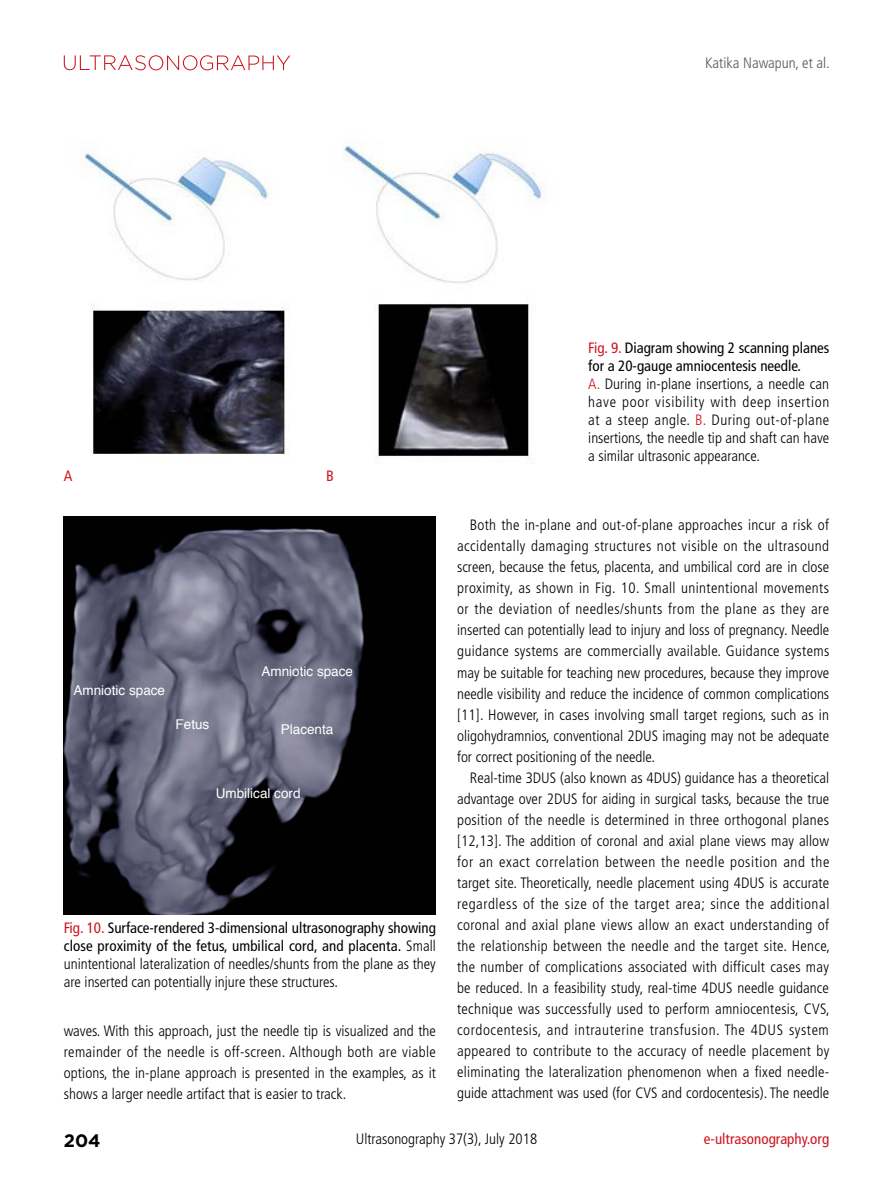
<style>
.page{position:relative;width:893px;height:1191px;background:#fff}
.page>*{position:absolute;margin:0;border:0;box-sizing:border-box;transform-origin:0 0}
.t1{font:700 18px "Gotham";color:#000}
.t2{font:300 condensed 15px/21px "Frutiger LT Std";color:#000;text-align:justify}
.t3{font:condensed 15px "Frutiger LT Std";color:#d0121b}
.t4{font:300 condensed 15px "Frutiger LT Std";color:#595757}
.t5{font:13.5px "Helvetica";color:#fff}
.s1{font-weight:400;color:#d0121b}
.s2{font-weight:400}
.s3{color:#d0121b}
</style>
<div class="page">
<svg style="left:64px;top:55px;width:226px;height:15px"></svg>
<img style="left:64px;top:516px;width:372px;height:398px">
<img style="left:81px;top:140px;width:208px;height:315px">
<img style="left:343px;top:142px;width:200px;height:319px">
<p class="t4" style="left:705px;top:54px;width:126px">Katika Nawapun, et al.</p>
<p class="t3" style="left:64px;top:467px;width:10px">A</p>
<p class="t3" style="left:326px;top:467px;width:9px">B</p>
<p class="t5" style="left:74px;top:680px;width:93px">Amniotic space</p>
<p class="t5" style="left:176px;top:713px;width:35px">Fetus</p>
<p class="t5" style="left:261px;top:660px;width:93px">Amniotic space</p>
<p class="t5" style="left:281px;top:719px;width:54px">Placenta</p>
<p class="t5" style="left:216px;top:783px;width:86px">Umbilical cord</p>
<p class="t2" style="left:64px;top:919px;width:374px;line-height:18px"><span class="s1">Fig. 10.</span> <span class="s2">Surface-rendered 3-dimensional ultrasonography showing close proximity of the fetus, umbilical cord, and placenta.</span> Small unintentional lateralization of needles/shunts from the plane as they are inserted can potentially injure these structures.</p>
<p class="t2" style="left:64px;top:1020px;width:374px">waves. With this approach, just the needle tip is visualized and the remainder of the needle is off-screen. Although both are viable options, the in-plane approach is presented in the examples, as it shows a larger needle artifact that is easier to track.</p>
<p class="t2" style="left:588px;top:339px;width:243px;line-height:18px;text-align:left"><span class="s1">Fig. 9.</span> <span class="s2">Diagram showing 2 scanning planes for a 20-gauge amniocentesis needle.<br></span><span class="s3">A.</span> During in-plane insertions, a needle can have poor visibility with deep insertion at a steep angle. <span class="s3">B.</span> During out-of-plane insertions, the needle tip and shaft can have a similar ultrasonic appearance.</p>
<p class="t2" style="left:457px;top:515px;width:374px;text-indent:13px">Both the in-plane and out-of-plane approaches incur a risk of accidentally damaging structures not visible on the ultrasound screen, because the fetus, placenta, and umbilical cord are in close proximity, as shown in Fig. 10. Small unintentional movements or the deviation of needles/shunts from the plane as they are inserted can potentially lead to injury and loss of pregnancy. Needle guidance systems are commercially available. Guidance systems may be suitable for teaching new procedures, because they improve needle visibility and reduce the incidence of common complications [11]. However, in cases involving small target regions, such as in oligohydramnios, conventional 2DUS imaging may not be adequate for correct positioning of the needle.</p>
<p class="t2" style="left:457px;top:767px;width:374px;text-indent:13px">Real-time 3DUS (also known as 4DUS) guidance has a theoretical advantage over 2DUS for aiding in surgical tasks, because the true position of the needle is determined in three orthogonal planes [12,13]. The addition of coronal and axial plane views may allow for an exact correlation between the needle position and the target site. Theoretically, needle placement using 4DUS is accurate regardless of the size of the target area; since the additional coronal and axial plane views allow an exact understanding of the relationship between the needle and the target site. Hence, the number of complications associated with difficult cases may be reduced. In a feasibility study, real-time 4DUS needle guidance technique was successfully used to perform amniocentesis, CVS, cordocentesis, and intrauterine transfusion. The 4DUS system appeared to contribute to the accuracy of needle placement by eliminating the lateralization phenomenon when a fixed needle&shy;guide attachment was used (for CVS and cordocentesis). The needle</p>
<p class="t1" style="left:64px;top:1130px;width:38px">204</p>
<p class="t2" style="left:356px;top:1128px;width:183px">Ultrasonography 37(3), July 2018</p>
<p class="t3" style="left:704px;top:1130px;width:127px">e-ultrasonography.org</p>
</div>
